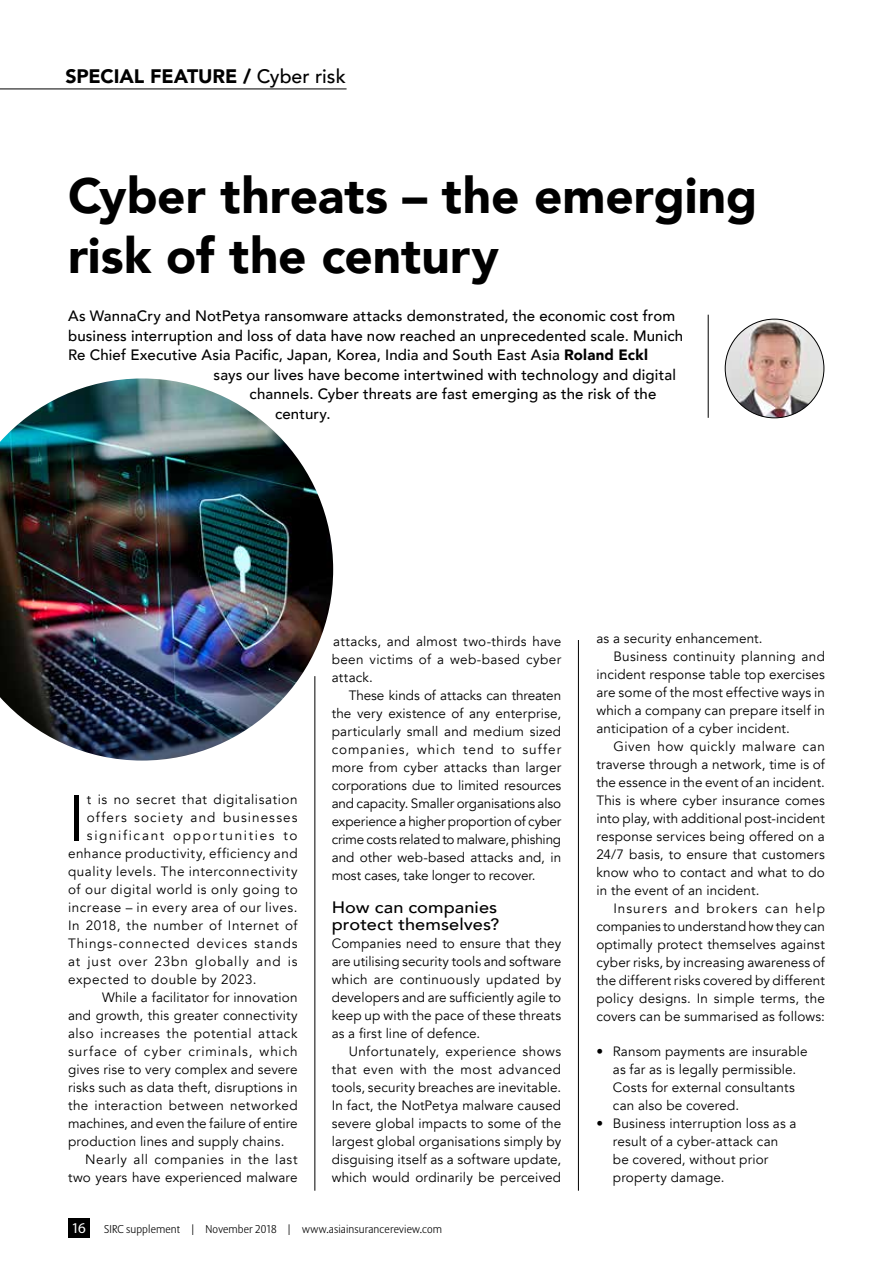
<style>
.page{position:relative;width:893px;height:1263px;background:#fff}
.page>*{position:absolute;margin:0;border:0;box-sizing:border-box;transform-origin:0 0}
.t1{font:64.35px "Avenir";color:#000}
.t2{font:900 49.5px/59.4px "Avenir";color:#000}
.t3{font:900 19.5px "Avenir";letter-spacing:-.005em;color:#000}
.t4{font:500 16.5px/16.8px "Avenir";letter-spacing:.005em;color:#000;scale:1.1 1}
.t5{font:500 15px "Avenir";letter-spacing:.01em;color:#000}
.t6{font:13.5px/18px "Avenir";letter-spacing:.015em;color:#000;text-align:justify}
.t7{font:13.5px "Avenir";letter-spacing:.04em;color:#000}
.t8{font:13.5px "Avenir";letter-spacing:.065em;color:#000}
.t9{font:13.5px "Avenir";letter-spacing:.035em;color:#000}
.t10{font:13.5px "Avenir";letter-spacing:-.005em;color:#000}
.t11{font:13.5px "Avenir";letter-spacing:.08em;color:#000}
.t12{font:13.5px "Avenir";letter-spacing:.125em;color:#000}
.t13{font:13.5px "Avenir";letter-spacing:.045em;color:#000}
.t14{font:13.5px "Avenir";letter-spacing:.075em;color:#000}
.t15{font:300 11.25px "Allianz Sans";letter-spacing:.01em;color:#000}
.s1{font-weight:500}
.s2{font-weight:900}
.s3{font-family:"Myriad Pro";font-weight:400;font-size:15px;color:#fff}
</style>
<div class="page">
<div style="left:68px;top:1218px;width:21px;height:20px;background:#000"></div>
<hr style="left:0;top:89px;width:347px;height:1px;background:#000">
<img style="left:725px;top:319px;width:99px;height:99px;border-radius:49px">
<hr style="left:578px;top:640px;width:1px;height:551px;background:#000">
<hr style="left:315px;top:676px;width:1px;height:515px;background:#000">
<hr style="left:708px;top:315px;width:1px;height:103px;background:#000">
<img style="left:0;top:378px;width:333px;height:382px">
<h3 class="t3" style="left:65px;top:59px;width:282px">SPECIAL FEATURE / <span class="s1">Cyber risk</span></h3>
<h2 class="t2" style="left:68px;top:165px;width:691px">Cyber threats – the emerging risk of the century</h2>
<p class="t5" style="left:68px;top:303px;width:609px">As WannaCry and NotPetya ransomware attacks demonstrated, the economic cost from</p>
<p class="t5" style="left:68px;top:322px;width:617px">business interruption and loss of data have now reached an unprecedented scale. Munich</p>
<p class="t5" style="left:68px;top:342px;width:581px">Re Chief Executive Asia Pacific, Japan, Korea, India and South East Asia <span class="s2">Roland Eckl</span></p>
<p class="t5" style="left:214px;top:361px;width:464px">says our lives have become intertwined with technology and digital</p>
<p class="t5" style="left:250px;top:381px;width:408px">channels. Cyber threats are fast emerging as the risk of the</p>
<p class="t5" style="left:275px;top:400px;width:57px">century.</p>
<h1 class="t1" style="left:68px;top:780px;width:18px">I</h1>
<p class="t7" style="left:87px;top:792px;width:212px">t is no secret that digitalisation</p>
<p class="t11" style="left:87px;top:810px;width:212px">offers society and businesses</p>
<p class="t12" style="left:87px;top:828px;width:212px">significant opportunities to</p>
<p class="t9" style="left:68px;top:846px;width:231px">enhance productivity, efficiency and</p>
<p class="t7" style="left:68px;top:864px;width:231px">quality levels. The interconnectivity</p>
<p class="t7" style="left:68px;top:882px;width:231px">of our digital world is only going to</p>
<p class="t7" style="left:68px;top:900px;width:231px">increase – in every area of our lives.</p>
<p class="t7" style="left:68px;top:918px;width:231px">In 2018, the number of Internet of</p>
<p class="t8" style="left:68px;top:936px;width:231px">Things-connected devices stands</p>
<p class="t8" style="left:68px;top:954px;width:231px">at just over 23bn globally and is</p>
<p class="t7" style="left:68px;top:972px;width:190px">expected to double by 2023.</p>
<p class="t6" style="left:102px;top:989px;width:197px">While a facilitator for innovation</p>
<p class="t6" style="left:68px;top:1007px;width:231px">and growth, this greater connectivity</p>
<p class="t7" style="left:68px;top:1026px;width:231px">also increases the potential attack</p>
<p class="t8" style="left:68px;top:1044px;width:231px">surface of cyber criminals, which</p>
<p class="t6" style="left:68px;top:1061px;width:231px">gives rise to very complex and severe</p>
<p class="t6" style="left:68px;top:1079px;width:231px">risks such as data theft, disruptions in</p>
<p class="t6" style="left:68px;top:1097px;width:231px">the interaction between networked</p>
<p class="t6" style="left:68px;top:1115px;width:231px">machines, and even the failure of entire</p>
<p class="t6" style="left:68px;top:1133px;width:218px">production lines and supply chains.</p>
<p class="t7" style="left:85px;top:1152px;width:214px">Nearly all companies in the last</p>
<p class="t6" style="left:68px;top:1169px;width:231px">two years have experienced malware</p>
<p class="t6" style="left:332px;top:632px;width:231px">attacks, and almost two-thirds have been victims of a web-based cyber attack.</p>
<p class="t6" style="left:332px;top:686px;width:231px;text-indent:17px">These kinds of attacks can threaten the very existence of any enterprise, particularly small and medium sized companies, which tend to suffer more from cyber attacks than larger corporations due to limited resources and capacity. Smaller organisations also experience a higher proportion of cyber crime costs related to malware, phishing and other web-based attacks and, in most cases, take longer to recover.</p>
<p class="t4" style="left:332px;top:898px;width:154px">How can companies protect themselves?</p>
<p class="t6" style="left:332px;top:935px;width:231px">Companies need to ensure that they are utilising security tools and software which are continuously updated by developers and are sufficiently agile to keep up with the pace of these threats as a first line of defence.</p>
<p class="t6" style="left:332px;top:1043px;width:231px;text-indent:17px">Unfortunately, experience shows that even with the most advanced tools, security breaches are inevitable.<br>In fact, the NotPetya malware caused severe global impacts to some of the largest global organisations simply by disguising itself as a software update, which would ordinarily be perceived</p>
<p class="t15" style="left:71px;top:1222px;width:372px"><span class="s3">16</span> SIRC supplement | November 2018 | www.asiainsurancereview.com</p>
<p class="t6" style="left:596px;top:629px;width:168px">as a security enhancement.</p>
<p class="t6" style="left:613px;top:647px;width:213px">Business continuity planning and</p>
<p class="t6" style="left:596px;top:665px;width:230px">incident response table top exercises</p>
<p class="t6" style="left:596px;top:683px;width:230px">are some of the most effective ways in</p>
<p class="t6" style="left:596px;top:701px;width:230px">which a company can prepare itself in</p>
<p class="t6" style="left:596px;top:719px;width:195px">anticipation of a cyber incident.</p>
<p class="t13" style="left:613px;top:738px;width:213px">Given how quickly malware can</p>
<p class="t6" style="left:596px;top:755px;width:230px">traverse through a network, time is of</p>
<p class="t6" style="left:596px;top:773px;width:230px">the essence in the event of an incident.</p>
<p class="t6" style="left:596px;top:791px;width:230px">This is where cyber insurance comes</p>
<p class="t6" style="left:596px;top:809px;width:230px">into play, with additional post-incident</p>
<p class="t6" style="left:596px;top:827px;width:230px">response services being offered on a</p>
<p class="t6" style="left:596px;top:845px;width:230px">24/7 basis, to ensure that customers</p>
<p class="t6" style="left:596px;top:863px;width:230px">know who to contact and what to do</p>
<p class="t6" style="left:596px;top:881px;width:165px">in the event of an incident.</p>
<p class="t14" style="left:613px;top:900px;width:213px">Insurers and brokers can help</p>
<p class="t10" style="left:596px;top:918px;width:230px">companies to understand how they can</p>
<p class="t6" style="left:596px;top:935px;width:230px">optimally protect themselves against</p>
<p class="t6" style="left:596px;top:953px;width:230px">cyber risks, by increasing awareness of</p>
<p class="t6" style="left:596px;top:971px;width:230px">the different risks covered by different</p>
<p class="t6" style="left:596px;top:989px;width:230px">policy designs. In simple terms, the</p>
<p class="t6" style="left:596px;top:1007px;width:230px">covers can be summarised as follows:</p>
<p class="t6" style="left:613px;top:1042px;width:196px;text-align:left;text-indent:-16px">• Ransom payments are insurable as far as is legally permissible.<br>Costs for external consultants can also be covered.</p>
<p class="t6" style="left:613px;top:1114px;width:185px;text-align:left;text-indent:-16px">• Business interruption loss as a result of a cyber-attack can be covered, without prior property damage.</p>
</div>
